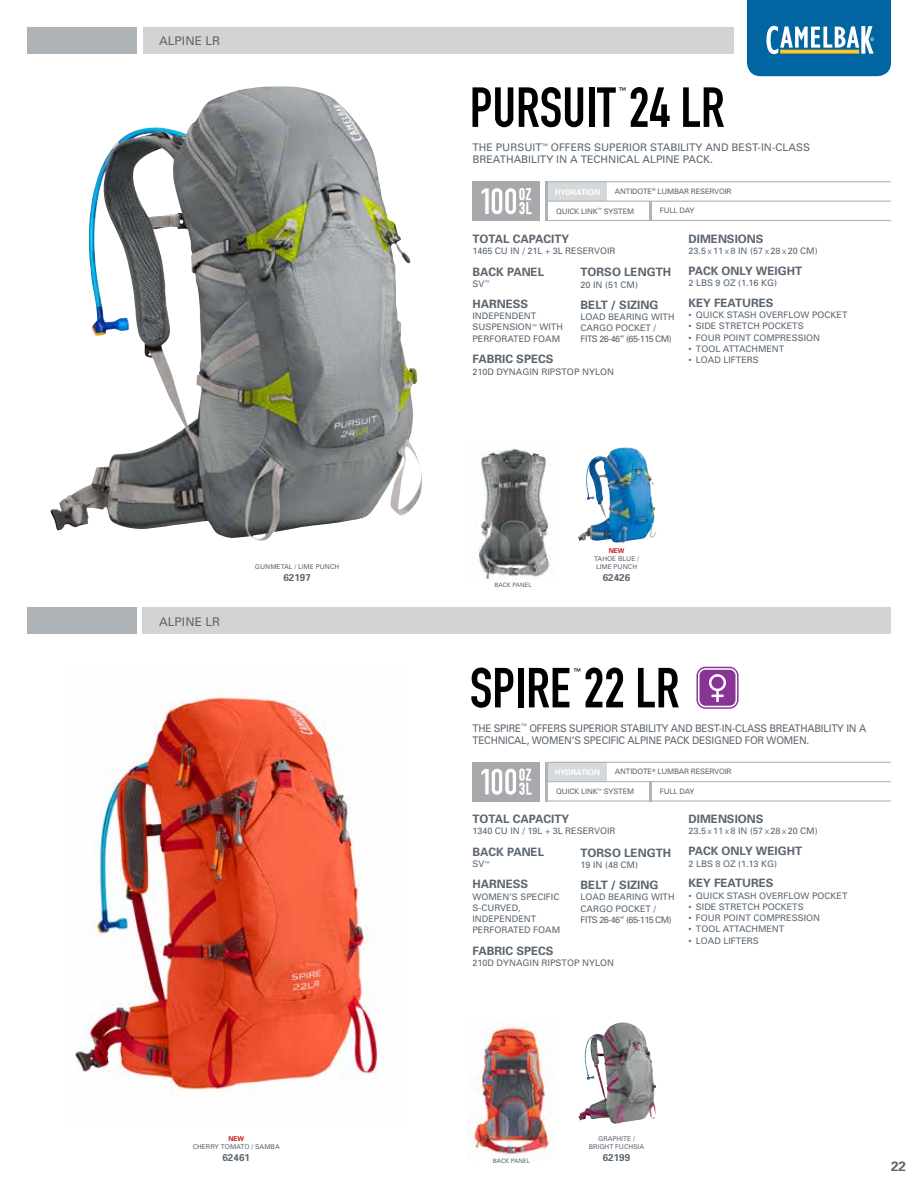
<style>
.page{position:relative;width:918px;height:1188px;background:#fff}
.page>*{position:absolute;margin:0;border:0;box-sizing:border-box;transform-origin:0 0}
.t1{font:55.5px "DIN Engschrift";color:#000}
.t2{font:700 13.5px "Univers";color:#636466}
.t3{font:12px "Univers";color:#636466}
.t4{font:700 11.55px "Univers";color:#5c6670}
.t5{font:10.5px/12px "Univers";letter-spacing:-.02em;color:#5c6670;scale:.95 1}
.t6{font:10.5px/12px "Univers";color:#5c6670}
.t7{font:700 9.9px "Univers";color:#5c6670}
.t8{font:9px/11.2px "Univers";color:#5c6670}
.t9{font:700 7.8px "Univers";color:#fff}
.t10{font:7.8px "DIN Engschrift";color:#000}
.t11{font:7.5px "Univers";letter-spacing:-.02em;color:#636466}
.t12{font:6.6px/7.9px "Univers";color:#5c6670}
.t13{font:700 6.6px "Univers";color:#ce171e}
.t14{font:6px "Univers";color:#5c6670}
.s1{font-size:6px}
</style>
<div class="page">
<img style="left:51px;top:86px;width:352px;height:455px">
<img style="left:578px;top:447px;width:75px;height:96px">
<img style="left:475px;top:448px;width:76px;height:132px">
<img style="left:467px;top:1022px;width:87px;height:138px">
<img style="left:75px;top:688px;width:303px;height:411px">
<img style="left:578px;top:1022px;width:69px;height:102px">
<div style="left:27px;top:27px;width:109px;height:27px;background:#aeb3b7"></div>
<div style="left:143px;top:27px;width:591px;height:27px;background:#d1d3d4"></div>
<svg style="left:747px;top:0;width:144px;height:76px;background:#267aa9"></svg>
<div style="left:548px;top:182px;width:59px;height:19px;background:#d6d9db"></div>
<hr style="left:546px;top:181px;width:2px;height:40px;background:#aeb3b7">
<hr style="left:649px;top:201px;width:3px;height:20px;background:#aeb3b7">
<hr style="left:546px;top:201px;width:345px;height:1px;background:#aeb3b7">
<hr style="left:548px;top:181px;width:343px;height:1px;background:#aeb3b7">
<hr style="left:546px;top:220px;width:345px;height:1px;background:#aeb3b7">
<div style="left:27px;top:608px;width:109px;height:26px;background:#aeb3b7"></div>
<div style="left:143px;top:608px;width:748px;height:26px;background:#d1d3d4"></div>
<div style="left:548px;top:763px;width:59px;height:18px;background:#d6d9db"></div>
<hr style="left:546px;top:762px;width:2px;height:40px;background:#aeb3b7">
<hr style="left:649px;top:782px;width:3px;height:19px;background:#aeb3b7">
<hr style="left:546px;top:781px;width:345px;height:1px;background:#aeb3b7">
<hr style="left:548px;top:762px;width:343px;height:1px;background:#aeb3b7">
<hr style="left:546px;top:800px;width:345px;height:2px;background:#aeb3b7">
<svg style="left:696px;top:667px;width:43px;height:42px"></svg>
<div style="left:472px;top:181px;width:68px;height:40px;background:#a7a9ac"></div>
<svg style="left:481px;top:188px;width:51px;height:27px"></svg>
<div style="left:472px;top:762px;width:68px;height:40px;background:#a7a9ac"></div>
<svg style="left:481px;top:768px;width:51px;height:27px"></svg>
<h3 class="t3" style="left:159px;top:34px;width:62px">ALPINE LR</h3>
<h3 class="t3" style="left:159px;top:614px;width:62px">ALPINE LR</h3>
<p class="t12" style="left:255px;top:562px;width:86px">GUNMETAL / LIME PUNCH</p>
<p class="t7" style="left:283px;top:571px;width:29px">62197</p>
<p class="t13" style="left:228px;top:1135px;width:17px">NEW</p>
<p class="t12" style="left:193px;top:1143px;width:89px">CHERRY TOMATO / SAMBA</p>
<p class="t7" style="left:222px;top:1151px;width:29px">62461</p>
<h1 class="t1" style="left:470px;top:75px;width:256px">PURSUIT 24 LR</h1>
<p class="t10" style="left:619px;top:86px;width:9px">™</p>
<p class="t6" style="left:472px;top:141px;width:339px">THE PURSUIT<sup>™</sup> OFFERS SUPERIOR STABILITY AND BEST-IN-CLASS<br>BREATHABILITY IN A TECHNICAL ALPINE PACK.</p>
<p class="t9" style="left:555px;top:187px;width:47px">HYDRATION</p>
<p class="t11" style="left:615px;top:187px;width:118px">ANTIDOTE<sup>®</sup> LUMBAR RESERVOIR</p>
<p class="t11" style="left:556px;top:206px;width:80px">QUICK LINK<sup>™</sup> SYSTEM</p>
<p class="t11" style="left:660px;top:206px;width:36px">FULL DAY</p>
<p class="t4" style="left:472px;top:231px;width:98px">TOTAL CAPACITY</p>
<p class="t8" style="left:472px;top:245px;width:145px">1465 CU IN / 21L + 3L RESERVOIR</p>
<p class="t4" style="left:472px;top:264px;width:73px">BACK PANEL</p>
<p class="t8" style="left:472px;top:278px;width:19px">SV<sup>™</sup></p>
<p class="t4" style="left:472px;top:296px;width:57px">HARNESS</p>
<p class="t8" style="left:472px;top:310px;width:92px">INDEPENDENT<br>SUSPENSION<sup>™</sup> WITH<br>PERFORATED FOAM</p>
<p class="t4" style="left:581px;top:265px;width:92px">TORSO LENGTH</p>
<p class="t8" style="left:581px;top:279px;width:59px">20 IN (51 CM)</p>
<p class="t4" style="left:581px;top:297px;width:79px">BELT / SIZING</p>
<p class="t8" style="left:581px;top:311px;width:96px">LOAD BEARING WITH<br>CARGO POCKET /<br>FITS 26-46” (65-115 CM)</p>
<p class="t4" style="left:472px;top:352px;width:83px">FABRIC SPECS</p>
<p class="t8" style="left:472px;top:366px;width:143px">210D DYNAGIN RIPSTOP NYLON</p>
<p class="t4" style="left:688px;top:231px;width:77px">DIMENSIONS</p>
<p class="t8" style="left:688px;top:245px;width:131px">23.5 <span class="s1">X</span> 11 <span class="s1">X</span> 8 IN (57 <span class="s1">X</span> 28 <span class="s1">X</span> 20 CM)</p>
<p class="t4" style="left:688px;top:263px;width:115px">PACK ONLY WEIGHT</p>
<p class="t8" style="left:688px;top:277px;width:90px">2 LBS 9 OZ (1.16 KG)</p>
<p class="t4" style="left:688px;top:295px;width:87px">KEY FEATURES</p>
<p class="t8" style="left:688px;top:309px;width:160px">• QUICK STASH OVERFLOW POCKET</p>
<p class="t8" style="left:688px;top:321px;width:117px">• SIDE STRETCH POCKETS</p>
<p class="t8" style="left:688px;top:332px;width:133px">• FOUR POINT COMPRESSION</p>
<p class="t8" style="left:688px;top:343px;width:97px">• TOOL ATTACHMENT</p>
<p class="t8" style="left:688px;top:354px;width:72px">• LOAD LIFTERS</p>
<p class="t14" style="left:494px;top:581px;width:39px">BACK PANEL</p>
<p class="t13" style="left:609px;top:546px;width:17px">NEW</p>
<p class="t12" style="left:594px;top:554px;width:46px">TAHOE BLUE /<br>LIME PUNCH</p>
<p class="t7" style="left:603px;top:571px;width:29px">62426</p>
<h1 class="t1" style="left:470px;top:655px;width:211px">SPIRE 22 LR</h1>
<p class="t10" style="left:574px;top:666px;width:9px">™</p>
<p class="t5" style="left:472px;top:722px;width:416px">THE SPIRE<sup>™</sup> OFFERS SUPERIOR STABILITY AND BEST-IN-CLASS BREATHABILITY IN A<br>TECHNICAL, WOMEN’S SPECIFIC ALPINE PACK DESIGNED FOR WOMEN.</p>
<p class="t9" style="left:555px;top:767px;width:47px">HYDRATION</p>
<p class="t11" style="left:615px;top:767px;width:118px">ANTIDOTE<sup>®</sup> LUMBAR RESERVOIR</p>
<p class="t11" style="left:556px;top:787px;width:80px">QUICK LINK<sup>™</sup> SYSTEM</p>
<p class="t11" style="left:660px;top:787px;width:36px">FULL DAY</p>
<p class="t4" style="left:472px;top:812px;width:98px">TOTAL CAPACITY</p>
<p class="t8" style="left:472px;top:825px;width:145px">1340 CU IN / 19L + 3L RESERVOIR</p>
<p class="t4" style="left:472px;top:845px;width:73px">BACK PANEL</p>
<p class="t8" style="left:472px;top:858px;width:19px">SV<sup>™</sup></p>
<p class="t4" style="left:472px;top:877px;width:57px">HARNESS</p>
<p class="t8" style="left:472px;top:891px;width:89px">WOMEN’S SPECIFIC<br>S-CURVED,<br>INDEPENDENT<br>PERFORATED FOAM</p>
<p class="t4" style="left:581px;top:845px;width:92px">TORSO LENGTH</p>
<p class="t8" style="left:581px;top:859px;width:59px">19 IN (48 CM)</p>
<p class="t4" style="left:581px;top:878px;width:79px">BELT / SIZING</p>
<p class="t8" style="left:581px;top:891px;width:96px">LOAD BEARING WITH<br>CARGO POCKET /<br>FITS 26-46” (65-115 CM)</p>
<p class="t4" style="left:472px;top:943px;width:83px">FABRIC SPECS</p>
<p class="t8" style="left:472px;top:957px;width:143px">210D DYNAGIN RIPSTOP NYLON</p>
<p class="t4" style="left:688px;top:812px;width:77px">DIMENSIONS</p>
<p class="t8" style="left:688px;top:825px;width:131px">23.5 <span class="s1">X</span> 11 <span class="s1">X</span> 8 IN (57 <span class="s1">X</span> 28 <span class="s1">X</span> 20 CM)</p>
<p class="t4" style="left:688px;top:844px;width:115px">PACK ONLY WEIGHT</p>
<p class="t8" style="left:688px;top:858px;width:90px">2 LBS 8 OZ (1.13 KG)</p>
<p class="t4" style="left:688px;top:876px;width:87px">KEY FEATURES</p>
<p class="t8" style="left:688px;top:890px;width:160px">• QUICK STASH OVERFLOW POCKET</p>
<p class="t8" style="left:688px;top:901px;width:117px">• SIDE STRETCH POCKETS</p>
<p class="t8" style="left:688px;top:912px;width:133px">• FOUR POINT COMPRESSION</p>
<p class="t8" style="left:688px;top:924px;width:97px">• TOOL ATTACHMENT</p>
<p class="t8" style="left:688px;top:935px;width:72px">• LOAD LIFTERS</p>
<p class="t14" style="left:493px;top:1157px;width:39px">BACK PANEL</p>
<p class="t12" style="left:589px;top:1135px;width:57px;text-align:center">GRAPHITE /<br>BRIGHT FUCHSIA</p>
<p class="t7" style="left:603px;top:1151px;width:29px">62199</p>
<h2 class="t2" style="left:891px;top:1158px;width:17px">22</h2>
</div>
